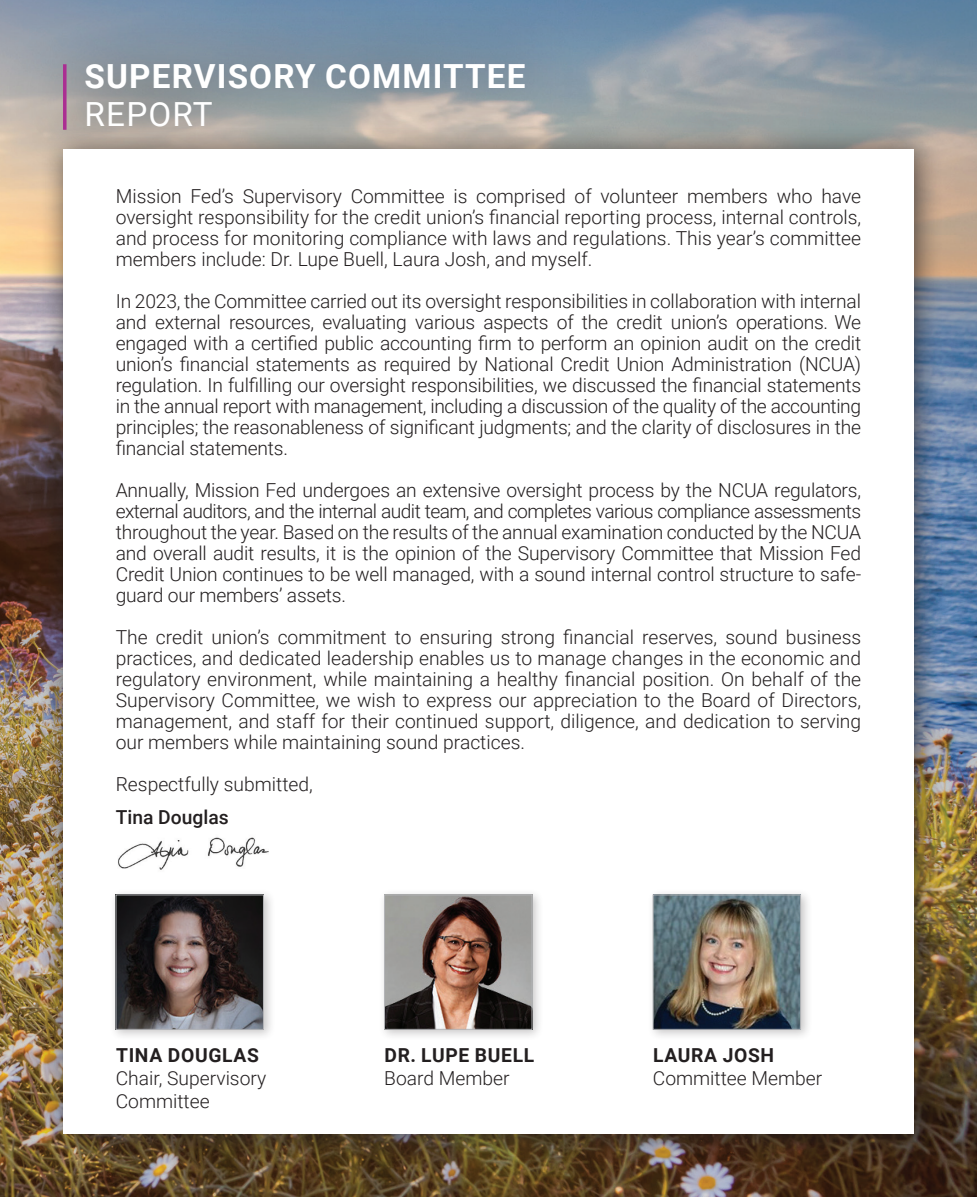
<style>
.page{position:relative;width:977px;height:1197px;background:#fff}
.page>*{position:absolute;margin:0;border:0;box-sizing:border-box;transform-origin:0 0}
.t1{font:700 33.25px "Roboto";letter-spacing:.035em;color:#fff}
.t2{font:33.25px "Roboto";letter-spacing:.035em;color:#fff}
.t3{font:300 19.25px/21px "Roboto";letter-spacing:-.01em;color:#231f20;text-align:justify}
.t4{font:700 19.25px "Roboto";letter-spacing:.035em;color:#231f20}
.t5{font:500 19.25px "Roboto";color:#231f20}
</style>
<div class="page">
<img style="left:0;top:0;width:976px;height:1197px">
<div style="left:2px;top:3px;width:578px;height:183px;background:#231f20;opacity:.75"></div>
<hr style="left:63px;top:64px;width:3px;height:66px;background:#ab2e92">
<div style="left:39px;top:127px;width:904px;height:1037px;background:#231f20;opacity:.75"></div>
<div style="left:63px;top:150px;width:851px;height:984px;background:#fff"></div>
<div style="left:109px;top:888px;width:166px;height:154px;background:#231f20;opacity:.25"></div>
<img style="left:118px;top:897px;width:144px;height:131px">
<div style="left:116px;top:895px;width:148px;height:135px;border:1px solid #b4b5b8"></div>
<div style="left:378px;top:888px;width:166px;height:154px;background:#231f20;opacity:.25"></div>
<img style="left:386px;top:897px;width:144px;height:131px">
<div style="left:384px;top:895px;width:148px;height:135px;border:1px solid #b4b5b8"></div>
<div style="left:646px;top:888px;width:166px;height:154px;background:#231f20;opacity:.25"></div>
<img style="left:655px;top:897px;width:143px;height:131px">
<div style="left:653px;top:895px;width:147px;height:135px;border:1px solid #b4b5b8"></div>
<img style="left:118px;top:837px;width:151px;height:33px">
<p class="t1" style="left:85px;top:53px;width:442px">SUPERVISORY COMMITTEE</p>
<p class="t2" style="left:85px;top:91px;width:130px">REPORT</p>
<p class="t3" style="left:116px;top:185px;width:747px">Mission Fed’s Supervisory Committee is comprised of volunteer members who have oversight responsibility for the credit union’s financial reporting process, internal controls, and process for monitoring compliance with laws and regulations. This year’s committee members include: Dr. Lupe Buell, Laura Josh, and myself.</p>
<p class="t3" style="left:116px;top:290px;width:746px">In 2023, the Committee carried out its oversight responsibilities in collaboration with internal</p>
<p class="t3" style="left:116px;top:311px;width:747px">and external resources, evaluating various aspects of the credit union’s operations. We engaged with a certified public accounting firm to perform an opinion audit on the credit union’s financial statements as required by National Credit Union Administration (NCUA) regulation. In fulfilling our oversight responsibilities, we discussed the financial statements in the annual report with management, including a discussion of the quality of the accounting principles; the reasonableness of significant judgments; and the clarity of disclosures in the financial statements.</p>
<p class="t3" style="left:116px;top:479px;width:747px">Annually, Mission Fed undergoes an extensive oversight process by the NCUA regulators, external auditors, and the internal audit team, and completes various compliance assessments throughout the year. Based on the results of the annual examination conducted by the NCUA and overall audit results, it is the opinion of the Supervisory Committee that Mission Fed Credit Union continues to be well managed, with a sound internal control structure to safe&shy;guard our members’ assets.</p>
<p class="t3" style="left:116px;top:626px;width:747px">The credit union’s commitment to ensuring strong financial reserves, sound business practices, and dedicated leadership enables us to manage changes in the economic and regulatory environment, while maintaining a healthy financial position. On behalf of the Supervisory Committee, we wish to express our appreciation to the Board of Directors, management, and staff for their continued support, diligence, and dedication to serving our members while maintaining sound practices.</p>
<p class="t3" style="left:116px;top:773px;width:199px">Respectfully submitted,</p>
<p class="t5" style="left:116px;top:804px;width:114px">Tina Douglas</p>
<p class="t4" style="left:116px;top:1042px;width:144px">TINA DOUGLAS</p>
<p class="t3" style="left:116px;top:1067px;width:152px">Chair, Supervisory</p>
<p class="t3" style="left:116px;top:1090px;width:95px">Committee</p>
<p class="t4" style="left:384px;top:1042px;width:151px">DR. LUPE BUELL</p>
<p class="t3" style="left:384px;top:1067px;width:127px">Board Member</p>
<p class="t4" style="left:653px;top:1042px;width:122px">LAURA JOSH</p>
<p class="t3" style="left:653px;top:1067px;width:171px">Committee Member</p>
</div>
